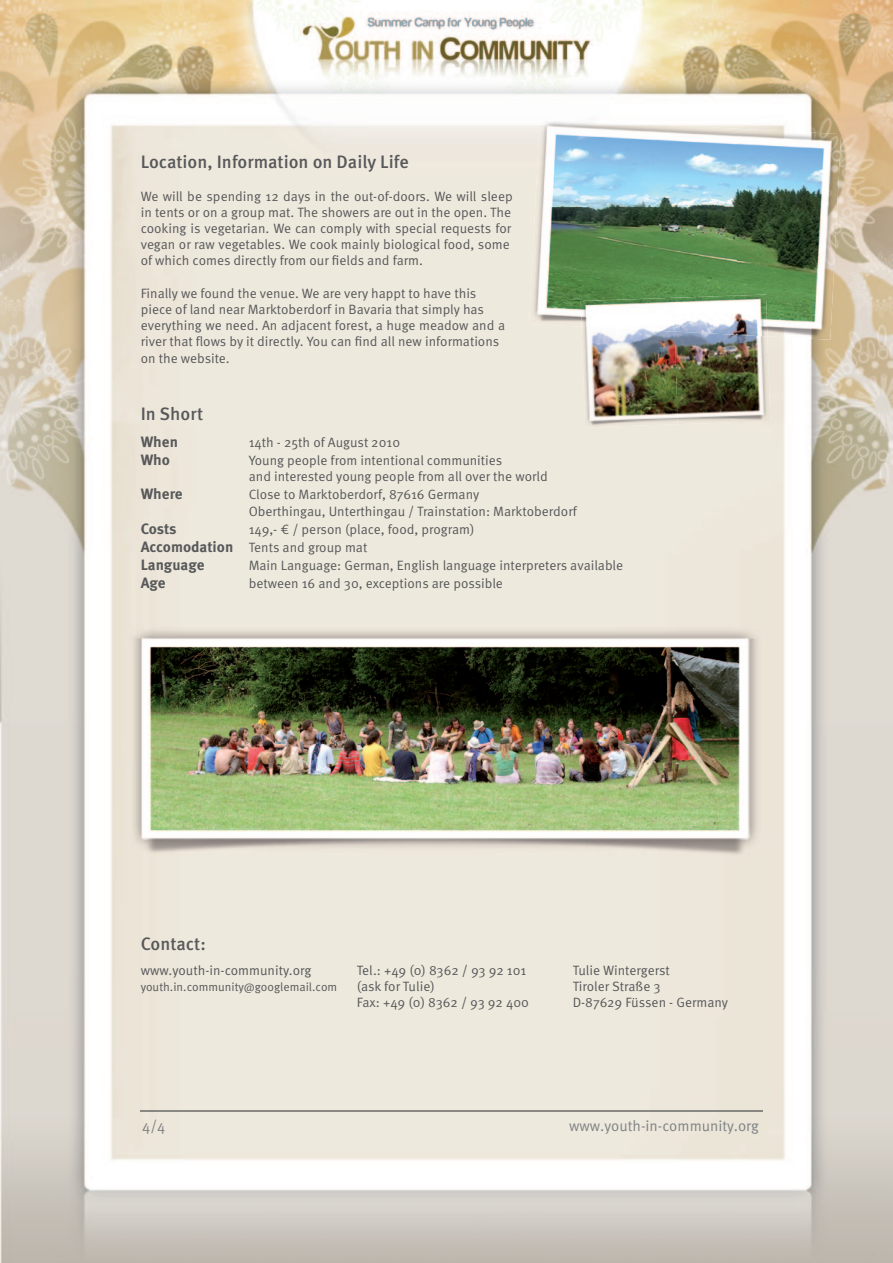
<style>
.page{position:relative;width:893px;height:1263px;background:#fff}
.page>*{position:absolute;margin:0;border:0;box-sizing:border-box;transform-origin:0 0}
.t1{font:500 18px "Meta Pro";color:#57585a}
.t2{font:15px "Meta Pro";color:#808285}
.t3{font:700 15px "Meta Pro";color:#57585a}
.t4{font:13.5px/16.2px "Meta Pro";color:#57585a}
.t5{font:12px "Meta Pro";color:#57585a}
.s1{font-weight:700;font-size:15px}
</style>
<div class="page">
<img style="left:0;top:0;width:893px;height:1263px">
<img style="left:141px;top:1111px;width:622px;height:1px">
<img style="left:529px;top:207px;width:208px;height:120px">
<img style="left:737px;top:129px;width:104px;height:211px">
<img style="left:535px;top:118px;width:202px;height:89px">
<img style="left:582px;top:336px;width:96px;height:91px">
<img style="left:674px;top:332px;width:96px;height:92px">
<img style="left:581px;top:295px;width:186px;height:41px">
<img style="left:114px;top:625px;width:656px;height:232px">
<h1 class="t1" style="left:141px;top:151px;width:270px">Location, Information on Daily Life</h1>
<p class="t4" style="left:141px;top:188px;width:374px">We will be spending 12 days in the out-of-doors. We will sleep in tents or on a group mat. The showers are out in the open. The cooking is vegetarian. We can comply with special requests for vegan or raw vegetables. We cook mainly biological food, some of which comes directly from our fields and farm.</p>
<p class="t4" style="left:141px;top:285px;width:366px">Finally we found the venue. We are very happt to have this piece of land near Marktoberdorf in Bavaria that simply has everything we need. An adjacent forest, a huge meadow and a river that flows by it directly. You can find all new informations on the website.</p>
<h1 class="t1" style="left:141px;top:403px;width:64px">In Short</h1>
<p class="t3" style="left:141px;top:433px;width:39px">When</p>
<p class="t4" style="left:249px;top:435px;width:153px">14th - 25th of August 2010</p>
<p class="t3" style="left:141px;top:451px;width:31px">Who</p>
<p class="t4" style="left:249px;top:453px;width:301px">Young people from intentional communities<br>and interested young people from all over the world</p>
<p class="t3" style="left:141px;top:485px;width:43px">Where</p>
<p class="t4" style="left:249px;top:487px;width:330px">Close to Marktoberdorf, 87616 Germany<br>Oberthingau, Unterthingau / Trainstation: Marktoberdorf</p>
<p class="t3" style="left:141px;top:519px;width:37px">Costs</p>
<p class="t4" style="left:141px;top:520px;width:336px;line-height:18px;text-indent:108px">149,- € / person (place, food, program)<br><span class="s1">Accomodation</span> Tents and group mat</p>
<p class="t3" style="left:141px;top:555px;width:65px">Language</p>
<p class="t4" style="left:249px;top:557px;width:376px">Main Language: German, English language interpreters available</p>
<p class="t3" style="left:141px;top:573px;width:26px">Age</p>
<p class="t4" style="left:249px;top:575px;width:256px">between 16 and 30, exceptions are possible</p>
<h1 class="t1" style="left:141px;top:932px;width:67px">Contact:</h1>
<p class="t4" style="left:141px;top:962px;width:172px">www.youth-in-community.org</p>
<p class="t4" style="left:357px;top:962px;width:171px">Tel.: +49 (0) 8362 / 93 92 101</p>
<p class="t4" style="left:573px;top:962px;width:99px">Tulie Wintergerst</p>
<p class="t5" style="left:141px;top:979px;width:198px">youth.in.community@googlemail.com</p>
<p class="t4" style="left:357px;top:978px;width:80px">(ask for Tulie)</p>
<p class="t4" style="left:573px;top:978px;width:89px">Tiroler Straße 3</p>
<p class="t4" style="left:357px;top:995px;width:174px">Fax: +49 (0) 8362 / 93 92 400</p>
<p class="t4" style="left:573px;top:995px;width:157px">D-87629 Füssen - Germany</p>
<p class="t2" style="left:142px;top:1116px;width:25px">4/4</p>
<p class="t2" style="left:569px;top:1116px;width:191px">www.youth-in-community.org</p>
</div>
